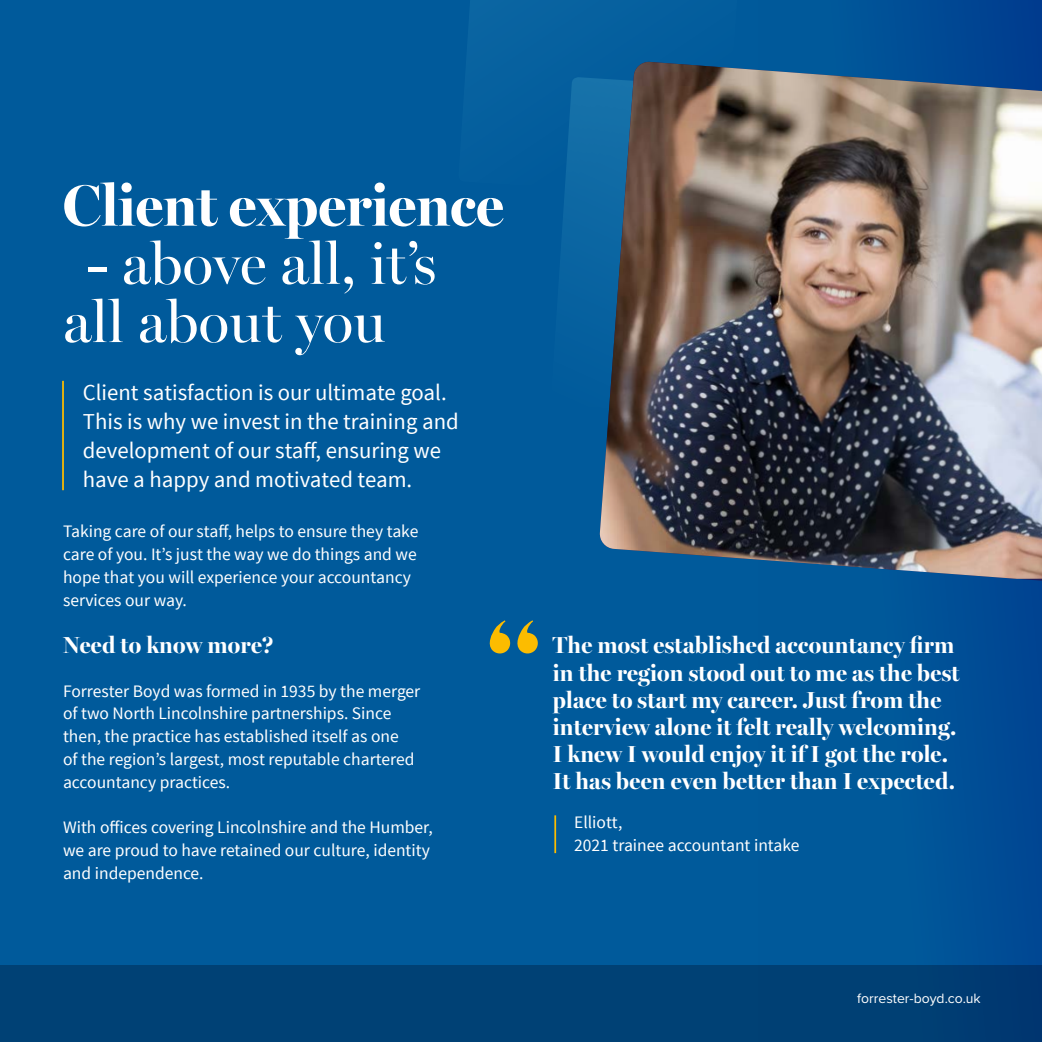
<style>
.page{position:relative;width:1042px;height:1042px;background:#005a9b}
.page>*{position:absolute;margin:0;border:0;box-sizing:border-box;transform-origin:0 0}
.t1{font:58.27px/58.1px "Miller Banner";color:#fff}
.t2{font:700 58.27px "Miller Banner";color:#fff}
.t3{font:700 23.28px/27.1px "Miller Banner";letter-spacing:.01em;color:#fff}
.t4{font:22.75px/28.9px "Source Sans Pro";color:#fff}
.t5{font:17.5px/22.8px "Source Sans Pro";color:#fff}
.t6{font:14px "Proxima Nova";color:#fff}
</style>
<div class="page">
<div style="left:562px;top:198px;width:37px;height:65px;background:#0b66a2"></div>
<svg style="left:469px;top:0;width:130px;height:198px"></svg>
<div style="left:758px;top:0;width:284px;height:1042px;background:linear-gradient(to right,#005e9c,#004893)"></div>
<div style="left:0;top:965px;width:1042px;height:77px;background:#004175"></div>
<hr style="left:62px;top:381px;width:2px;height:109px;background:#fcbc00">
<hr style="left:554px;top:815px;width:2px;height:38px;background:#fcbc00">
<svg style="left:489px;top:620px;width:49px;height:34px"></svg>
<hr style="left:0;top:965px;width:1px;height:77px;background:#005a9b">
<img style="left:599px;top:62px;width:443px;height:517px">
<h1 class="t2" style="left:63px;top:170px;width:442px">Client experience</h1>
<h1 class="t1" style="left:63px;top:234px;width:375px;text-indent:23px">- above all, it’s all about you</h1>
<h3 class="t4" style="left:83px;top:379px;width:377px">Client satisfaction is our ultimate goal.<br>This is why we invest in the training and development of our staff, ensuring we have a happy and motivated team.</h3>
<p class="t5" style="left:63px;top:520px;width:357px">Taking care of our staff, helps to ensure they take care of you. It’s just the way we do things and we hope that you will experience your accountancy services our way.</p>
<h2 class="t3" style="left:63px;top:631px;width:212px">Need to know more?</h2>
<p class="t5" style="left:63px;top:680px;width:359px">Forrester Boyd was formed in 1935 by the merger of two North Lincolnshire partnerships. Since then, the practice has established itself as one<br>of the region’s largest, most reputable chartered accountancy practices.</p>
<p class="t5" style="left:63px;top:816px;width:371px">With offices covering Lincolnshire and the Humber, we are proud to have retained our culture, identity and independence.</p>
<h2 class="t3" style="left:553px;top:632px;width:408px">The most established accountancy firm in the region stood out to me as the best place to start my career. Just from the interview alone it felt really welcoming.<br>I knew I would enjoy it if I got the role.<br>It has been even better than I expected.</h2>
<p class="t5" style="left:574px;top:811px;width:227px">Elliott,<br>2021 trainee accountant intake</p>
<p class="t6" style="left:857px;top:988px;width:125px">forrester-boyd.co.uk</p>
</div>
